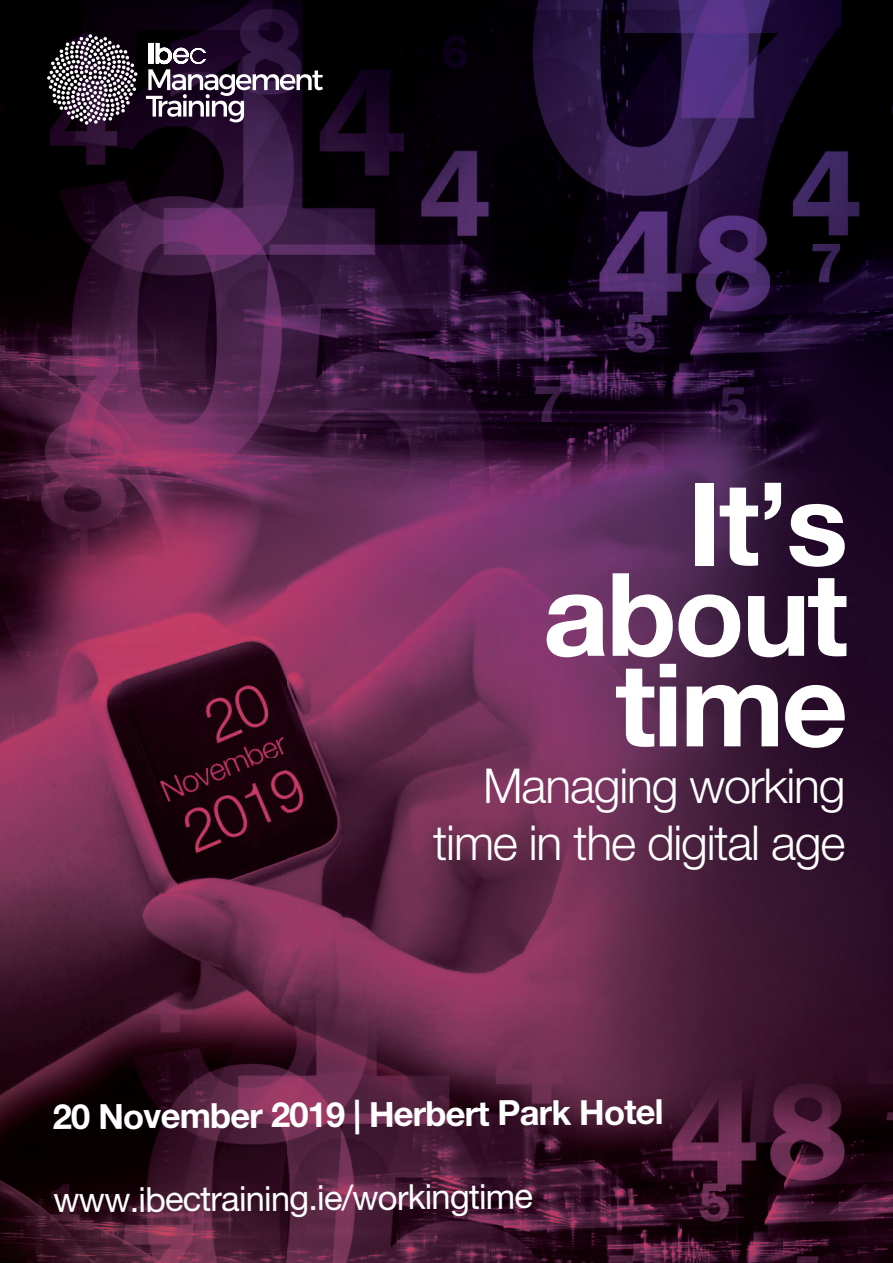
<style>
.page{position:relative;width:893px;height:1263px;background:#fff}
.page>*{position:absolute;margin:0;border:0;box-sizing:border-box;transform-origin:0 0}
.t1{font:700 115.5px/90.4px "Helvetica Neue";letter-spacing:-.025em;color:#fff;text-align:right}
.t2{font:300 48.15px/57.8px "Helvetica Neue";letter-spacing:-.025em;color:#fff;text-align:right}
.t3{font:700 34.65px "Helvetica Neue";letter-spacing:-.025em;color:#fff}
.t4{font:34.65px "Helvetica Neue";color:#fff}
</style>
<div class="page">
<img style="left:0;top:0;width:893px;height:1263px">
<svg style="left:146px;top:43px;width:177px;height:79px"></svg>
<svg style="left:47px;top:34px;width:90px;height:91px"></svg>
<h1 class="t1" style="left:543px;top:482px;width:307px">It’s about time</h1>
<p class="t2" style="left:433px;top:753px;width:414px">Managing working time in the digital age</p>
<p class="t3" style="left:53px;top:1087px;width:613px">20 November 2019 | Herbert Park Hotel</p>
<p class="t4" style="left:54px;top:1173px;width:482px">www.ibectraining.ie/workingtime</p>
</div>
